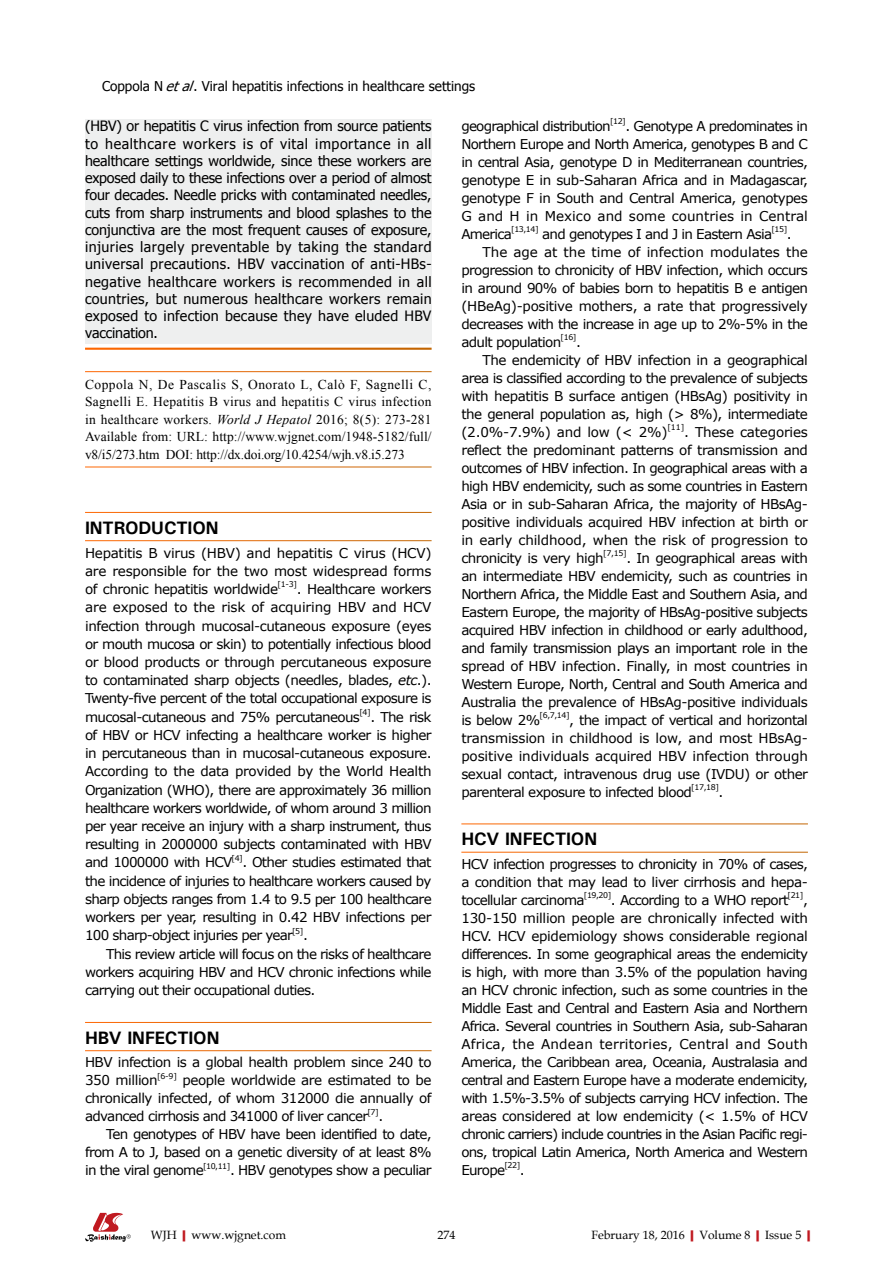
<style>
.page{position:relative;width:893px;height:1263px;background:#fff}
.page>*{position:absolute;margin:0;border:0;box-sizing:border-box;transform-origin:0 0}
.t1{font:700 18px "Univers";letter-spacing:-.01em;color:#000}
.t2{font:14.25px/17.2px "Tahoma";letter-spacing:.015em;color:#000;text-align:justify}
.t3{font:13.5px/18px "Verdana";letter-spacing:-.05em;color:#000;text-align:justify}
.t4{font:13.5px/17.4px "Times New Roman";letter-spacing:-.01em;color:#000;text-align:justify}
.t5{font:13.5px "Tahoma";color:#000}
.t6{font:13.5px "Verdana";letter-spacing:-.02em;color:#000}
.t7{font:13.5px "Verdana";letter-spacing:-.005em;color:#000}
.t8{font:12px "Book Antiqua";color:#000}
.t9{font:7.8px "Verdana";letter-spacing:-.055em;color:#000}
.s1{font-style:italic}
.s2{font-weight:700;color:#c01920}
</style>
<div class="page">
<div style="left:85px;top:119px;width:347px;height:224px;background:#eeefef"></div>
<svg style="left:85px;top:1213px;width:46px;height:29px"></svg>
<p class="t5" style="left:102px;top:77px;width:375px">Coppola N <span class="s1">etal</span>. Viral hepatitis infections in healthcare settings</p>
<p class="t2" style="left:85px;top:117px;width:348px">(HBV) or hepatitis C virus infection from source patients to healthcare workers is of vital importance in all healthcare settings worldwide, since these workers are exposed daily to these infections over a period of almost four decades. Needle pricks with contaminated needles, cuts from sharp instruments and blood splashes to the conjunctiva are the most frequent causes of exposure, injuries largely preventable by taking the standard universal precautions. HBV vaccination of anti-HBs&shy;negative healthcare workers is recommended in all countries, but numerous healthcare workers remain exposed to infection because they have eluded HBV vaccination.</p>
<p class="t4" style="left:85px;top:376px;width:348px">Coppola N, De Pascalis S, Onorato L, Calò F, Sagnelli C, Sagnelli E. Hepatitis B virus and hepatitis C virus infection in healthcare workers. <span class="s1">World J Hepatol</span> 2016; 8(5): 273-281<br>Available from: URL: http://www.wjgnet.com/1948-5182/full/ v8/i5/273.htm DOI: http://dx.doi.org/10.4254/wjh.v8.i5.273</p>
<p class="t1" style="left:85px;top:516px;width:135px">INTRODUCTION</p>
<p class="t3" style="left:85px;top:543px;width:348px">Hepatitis B virus (HBV) and hepatitis C virus (HCV) are responsible for the two most widespread forms of chronic hepatitis worldwide</p>
<p class="t9" style="left:278px;top:579px;width:21px">[1-3]</p>
<p class="t3" style="left:85px;top:580px;width:348px;text-indent:212px">. Healthcare workers are exposed to the risk of acquiring HBV and HCV infection through mucosal-cutaneous exposure (eyes or mouth mucosa or skin) to potentially infectious blood or blood products or through percutaneous exposure to contaminated sharp objects (needles, blades, <span class="s1">etc</span>.).<br>Twenty-five percent of the total occupational exposure is mucosal-cutaneous and 75% percutaneous</p>
<p class="t9" style="left:359px;top:707px;width:13px">[4]</p>
<p class="t3" style="left:85px;top:707px;width:348px;text-indent:285px">. The risk of HBV or HCV infecting a healthcare worker is higher in percutaneous than in mucosal-cutaneous exposure.<br>According to the data provided by the World Health Organization (WHO), there are approximately 36 million healthcare workers worldwide, of whom around 3 million per year receive an injury with a sharp instrument, thus resulting in 2000000 subjects contaminated with HBV and 1000000 with HCV</p>
<p class="t9" style="left:232px;top:852px;width:13px">[4]</p>
<p class="t3" style="left:85px;top:853px;width:348px;text-indent:157px">. Other studies estimated that the incidence of injuries to healthcare workers caused by sharp objects ranges from 1.4 to 9.5 per 100 healthcare workers per year, resulting in 0.42 HBV infections per 100 sharp-object injuries per year</p>
<p class="t9" style="left:292px;top:925px;width:13px">[5]</p>
<p class="t3" style="left:303px;top:926px;width:6px">.</p>
<p class="t3" style="left:106px;top:944px;width:327px">This review article will focus on the risks of healthcare</p>
<p class="t3" style="left:85px;top:963px;width:348px">workers acquiring HBV and HCV chronic infections while</p>
<p class="t3" style="left:85px;top:981px;width:232px">carrying out their occupational duties.</p>
<p class="t1" style="left:85px;top:1026px;width:136px">HBV INFECTION</p>
<p class="t3" style="left:85px;top:1053px;width:348px">HBV infection is a global health problem since 240 to<br>350 million</p>
<p class="t9" style="left:157px;top:1070px;width:21px">[6-9]</p>
<p class="t3" style="left:85px;top:1071px;width:348px;text-indent:98px">people worldwide are estimated to be chronically infected, of whom 312000 die annually of advanced cirrhosis and 341000 of liver cancer</p>
<p class="t9" style="left:367px;top:1106px;width:13px">[7]</p>
<p class="t3" style="left:378px;top:1107px;width:6px">.</p>
<p class="t3" style="left:106px;top:1125px;width:327px">Ten genotypes of HBV have been identified to date,</p>
<p class="t3" style="left:85px;top:1143px;width:348px">from A to J, based on a genetic diversity of at least 8%</p>
<p class="t3" style="left:85px;top:1161px;width:120px">in the viral genome</p>
<p class="t9" style="left:203px;top:1160px;width:29px">[10,11]</p>
<p class="t3" style="left:230px;top:1161px;width:203px">. HBV genotypes show a peculiar</p>
<p class="t3" style="left:461px;top:117px;width:151px">geographical distribution</p>
<p class="t9" style="left:610px;top:116px;width:17px">[12]</p>
<p class="t3" style="left:461px;top:117px;width:348px;text-indent:164px">. Genotype A predominates in Northern Europe and North America, genotypes B and C in central Asia, genotype D in Mediterranean countries, genotype E in sub-Saharan Africa and in Madagascar, genotype F in South and Central America, genotypes G and H in Mexico and some countries in Central America</p>
<p class="t9" style="left:511px;top:224px;width:29px">[13,14]</p>
<p class="t3" style="left:542px;top:225px;width:232px">and genotypes I and J in Eastern Asia</p>
<p class="t9" style="left:771px;top:224px;width:17px">[15]</p>
<p class="t3" style="left:787px;top:225px;width:6px">.</p>
<p class="t7" style="left:483px;top:243px;width:327px">The age at the time of infection modulates the</p>
<p class="t3" style="left:461px;top:261px;width:348px">progression to chronicity of HBV infection, which occurs</p>
<p class="t3" style="left:461px;top:279px;width:348px">in around 90% of babies born to hepatitis B e antigen</p>
<p class="t6" style="left:461px;top:297px;width:348px">(HBeAg)-positive mothers, a rate that progressively</p>
<p class="t3" style="left:461px;top:315px;width:348px">decreases with the increase in age up to 2%-5% in the</p>
<p class="t3" style="left:461px;top:333px;width:101px">adult population</p>
<p class="t9" style="left:561px;top:332px;width:17px">[16]</p>
<p class="t3" style="left:576px;top:333px;width:6px">.</p>
<p class="t3" style="left:483px;top:351px;width:327px">The endemicity of HBV infection in a geographical</p>
<p class="t3" style="left:461px;top:369px;width:348px">area is classified according to the prevalence of subjects</p>
<p class="t3" style="left:461px;top:387px;width:348px">with hepatitis B surface antigen (HBsAg) positivity in</p>
<p class="t3" style="left:461px;top:405px;width:348px">the general population as, high (&gt; 8%), intermediate</p>
<p class="t3" style="left:461px;top:423px;width:208px">(2.0%-7.9%) and low (&lt; 2%)</p>
<p class="t9" style="left:667px;top:422px;width:18px">[11]</p>
<p class="t3" style="left:461px;top:423px;width:348px;text-indent:223px">. These categories reflect the predominant patterns of transmission and outcomes of HBV infection. In geographical areas with a high HBV endemicity, such as some countries in Eastern Asia or in sub-Saharan Africa, the majority of HBsAg&shy;positive individuals acquired HBV infection at birth or in early childhood, when the risk of progression to chronicity is very high</p>
<p class="t9" style="left:603px;top:548px;width:25px">[7,15]</p>
<p class="t3" style="left:461px;top:549px;width:348px;text-indent:165px">. In geographical areas with an intermediate HBV endemicity, such as countries in Northern Africa, the Middle East and Southern Asia, and Eastern Europe, the majority of HBsAg-positive subjects acquired HBV infection in childhood or early adulthood, and family transmission plays an important role in the spread of HBV infection. Finally, in most countries in Western Europe, North, Central and South America and Australia the prevalence of HBsAg-positive individuals is below 2%</p>
<p class="t9" style="left:540px;top:710px;width:32px">[6,7,14]</p>
<p class="t3" style="left:461px;top:711px;width:348px;text-indent:108px">, the impact of vertical and horizontal transmission in childhood is low, and most HBsAg&shy;positive individuals acquired HBV infection through sexual contact, intravenous drug use (IVDU) or other parenteral exposure to infected blood</p>
<p class="t9" style="left:691px;top:782px;width:29px">[17,18]</p>
<p class="t3" style="left:718px;top:783px;width:6px">.</p>
<p class="t1" style="left:461px;top:828px;width:137px">HCV INFECTION</p>
<p class="t3" style="left:461px;top:855px;width:348px;text-align:left">HCV infection progresses to chronicity in 70% of cases, a condition that may lead to liver cirrhosis and hepa&shy;tocellular carcinoma</p>
<p class="t9" style="left:584px;top:890px;width:29px">[19,20]</p>
<p class="t3" style="left:611px;top:891px;width:179px">. According to a WHO report</p>
<p class="t9" style="left:788px;top:890px;width:17px">[21]</p>
<p class="t3" style="left:461px;top:891px;width:348px;text-align:left;text-indent:342px">, 130-150 million people are chronically infected with HCV. HCV epidemiology shows considerable regional differences. In some geographical areas the endemicity is high, with more than 3.5% of the population having an HCV chronic infection, such as some countries in the Middle East and Central and Eastern Asia and Northern Africa. Several countries in Southern Asia, sub-Saharan Africa, the Andean territories, Central and South America, the Caribbean area, Oceania, Australasia and central and Eastern Europe have a moderate ende-micity, with 1.5%-3.5% of subjects carrying HCV infection. The areas considered at low endemicity (&lt; 1.5% of HCV chronic carriers) include countries in the Asian Pacific regi&shy;ons, tropical Latin America, North America and Western Europe</p>
<p class="t9" style="left:504px;top:1160px;width:17px">[22]</p>
<p class="t3" style="left:520px;top:1161px;width:6px">.</p>
<p class="t8" style="left:151px;top:1226px;width:137px">WJH<span class="s2">|</span>www.wjgnet.com</p>
<p class="t8" style="left:437px;top:1226px;width:19px">274</p>
<p class="t8" style="left:591px;top:1226px;width:226px">February 18, 2016<span class="s2">|</span>Volume 8<span class="s2">|</span>Issue 5<span class="s2">|</span></p>
</div>
